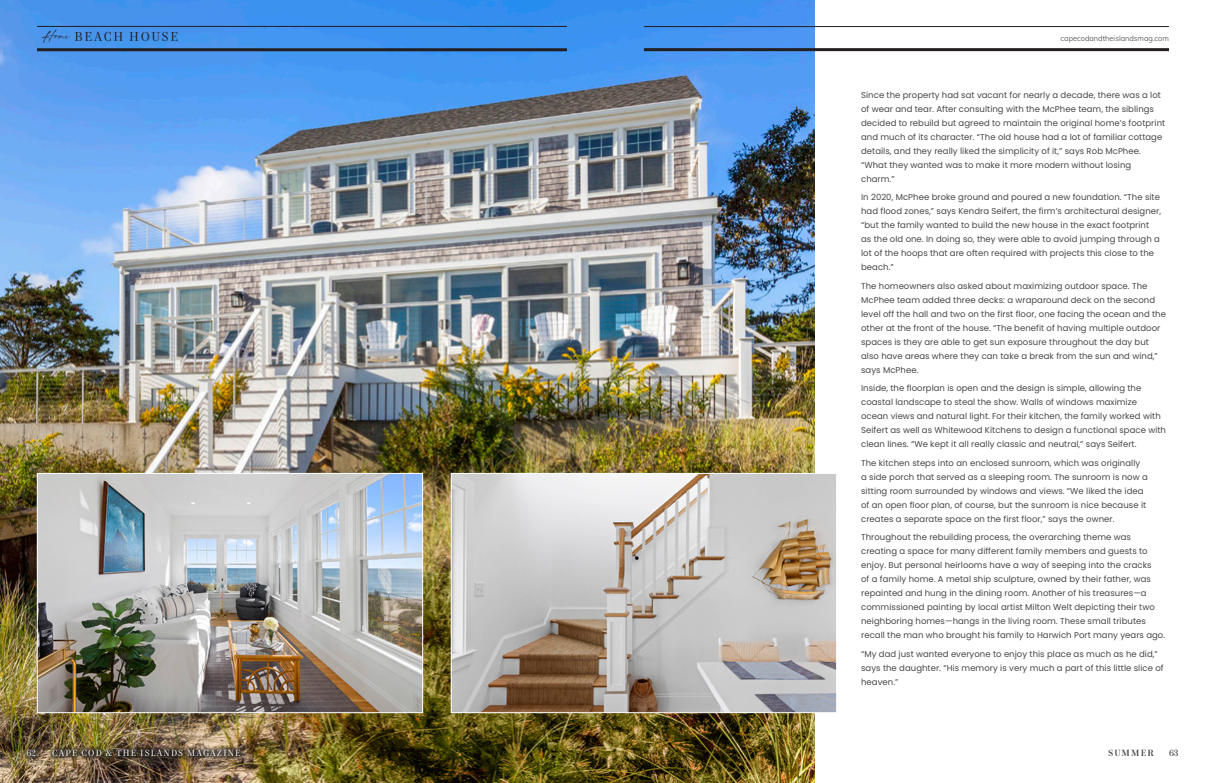
<style>
.page{position:relative;width:1206px;height:783px;background:#fff}
.page>*{position:absolute;margin:0;border:0;box-sizing:border-box;transform-origin:0 0}
.t1{font:13px "Mort Modern 08";letter-spacing:.13em;color:#231f20}
.t2{font:9px "Mort Modern 08";letter-spacing:.125em;color:#fff}
.t3{font:500 9px "Mort Modern 09";letter-spacing:.125em;color:#3e3e3f}
.t4{font:9px "Mort Modern 08";color:#231f20}
.t5{font:8.5px/14px "Poppins";letter-spacing:.005em;color:#464748}
.t6{font:300 7.5px "Muli";color:#3e3e3f}
</style>
<div class="page">
<img style="left:0;top:0;width:815px;height:783px">
<hr style="left:37px;top:48px;width:530px;height:3px;background:#231f20">
<hr style="left:644px;top:48px;width:525px;height:3px;background:#231f20">
<hr style="left:37px;top:26px;width:530px;height:1px;background:#231f20">
<hr style="left:644px;top:26px;width:525px;height:1px;background:#231f20">
<div style="left:22px;top:745px;width:19px;height:17px;background:#231f20;opacity:.75"></div>
<div style="left:47px;top:745px;width:198px;height:17px;background:#231f20;opacity:.75"></div>
<img style="left:39px;top:475px;width:382px;height:236px">
<div style="left:37px;top:473px;width:386px;height:240px;border:1px solid #fff"></div>
<img style="left:453px;top:475px;width:382px;height:236px">
<div style="left:451px;top:473px;width:386px;height:240px;border:1px solid #fff"></div>
<p class="t1" style="left:42px;top:29px;width:138px"><sub>Home</sub> BEACH HOUSE</p>
<p class="t6" style="left:1061px;top:33px;width:110px">capecodandtheislandsmag.com</p>
<p class="t5" style="left:861px;top:88px;width:306px">Since the property had sat vacant for nearly a decade, there was a lot of wear and tear. After consulting with the McPhee team, the siblings decided to rebuild but agreed to maintain the original home’s footprint and much of its character. “The old house had a lot of familiar cottage details, and they really liked the simplicity of it,” says Rob McPhee. “What they wanted was to make it more modern without losing charm.”</p>
<p class="t5" style="left:861px;top:190px;width:301px">In 2020, McPhee broke ground and poured a new foundation. “The site had flood zones,” says Kendra Seifert, the firm’s architectural designer, “but the family wanted to build the new house in the exact footprint as the old one. In doing so, they were able to avoid jumping through a lot of the hoops that are often required with projects this close to the beach.”</p>
<p class="t5" style="left:861px;top:279px;width:306px">The homeowners also asked about maximizing outdoor space. The McPhee team added three decks: a wraparound deck on the second level off the hall and two on the first floor, one facing the ocean and the other at the front of the house. “The benefit of having multiple outdoor spaces is they are able to get sun exposure throughout the day but also have areas where they can take a break from the sun and wind,” says McPhee.</p>
<p class="t5" style="left:861px;top:381px;width:306px">Inside, the floorplan is open and the design is simple, allowing the coastal landscape to steal the show. Walls of windows maximize ocean views and natural light. For their kitchen, the family worked with Seifert as well as Whitewood Kitchens to design a functional space with clean lines. “We kept it all really classic and neutral,” says Seifert.</p>
<p class="t5" style="left:861px;top:456px;width:288px">The kitchen steps into an enclosed sunroom, which was originally a side porch that served as a sleeping room. The sunroom is now a sitting room surrounded by windows and views. “We liked the idea of an open floor plan, of course, but the sunroom is nice because it creates a separate space on the first floor,” says the owner.</p>
<p class="t5" style="left:861px;top:530px;width:306px">Throughout the rebuilding process, the overarching theme was creating a space for many different family members and guests to enjoy. But personal heirlooms have a way of seeping into the cracks<br>of a family home. A metal ship sculpture, owned by their father, was repainted and hung in the dining room. Another of his treasures—a commissioned painting by local artist Milton Welt depicting their two neighboring homes—hangs in the living room. These small tributes recall the man who brought his family to Harwich Port many years ago.</p>
<p class="t5" style="left:861px;top:647px;width:304px">“My dad just wanted everyone to enjoy this place as much as he did,” says the daughter. “His memory is very much a part of this little slice of heaven.”</p>
<p class="t2" style="left:26px;top:748px;width:11px">62</p>
<p class="t2" style="left:52px;top:748px;width:190px">CAPE COD &amp; THE ISLANDS MAGAZINE</p>
<p class="t3" style="left:1108px;top:748px;width:47px">SUMMER</p>
<p class="t4" style="left:1169px;top:748px;width:11px">63</p>
</div>
